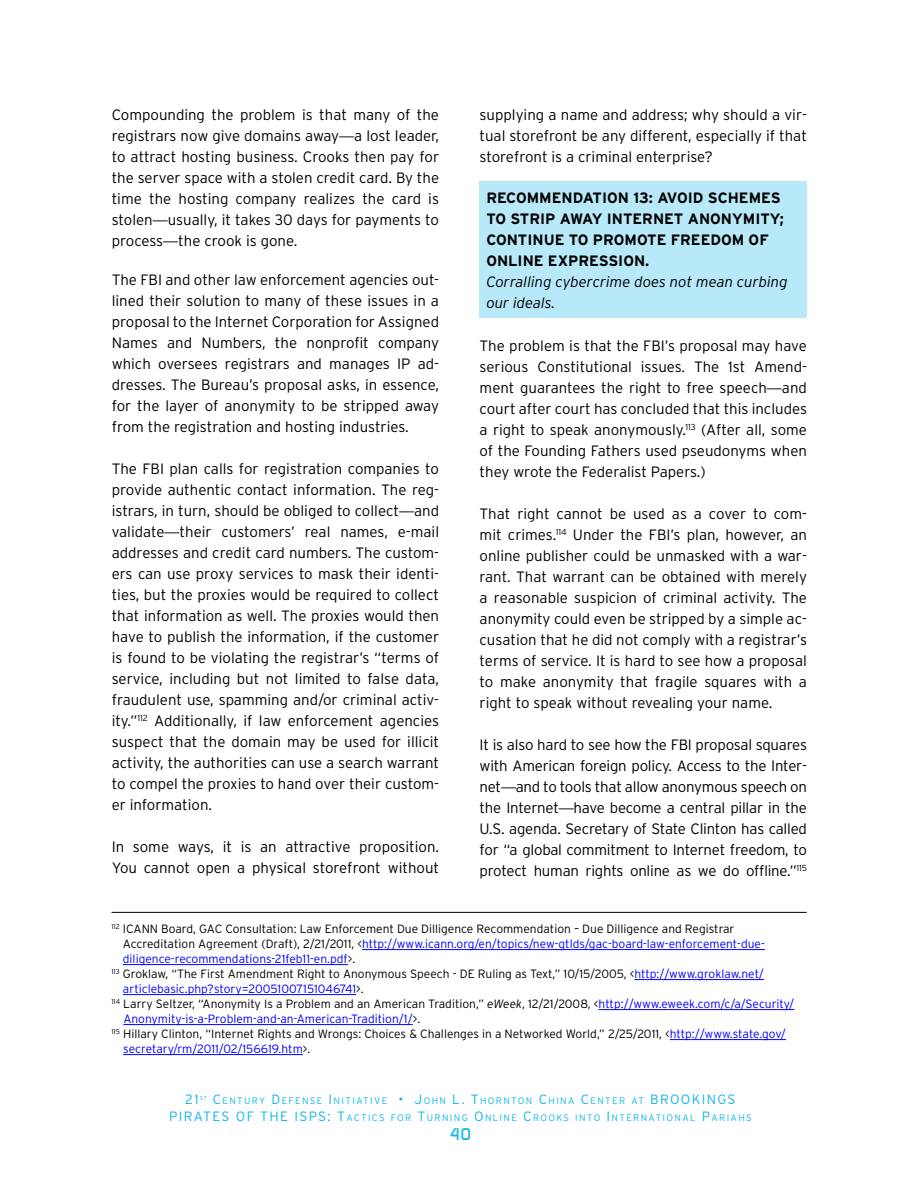
<style>
.page{position:relative;width:918px;height:1188px;background:#fff}
.page>*{position:absolute;margin:0;border:0;box-sizing:border-box;transform-origin:0 0}
.t1{font:500 16.5px "Digital";color:#13b5ea}
.t2{font:300 15px/21px "Interstate";color:#000;text-align:justify}
.t3{font:700 15px/21px "Interstate";color:#000}
.t4{font:italic 300 15px/21px "Interstate";color:#000}
.t5{font:300 13.5px "Interstate";color:#13b5ea}
.t6{font:300 12px "Interstate";color:#000}
.t7{font:300 12px "Interstate";color:#00f}
.t8{font:300 9.45px/16.2px "Interstate";letter-spacing:.145em;color:#13b5ea}
.t9{font:300 5.55px "Interstate";color:#13b5ea}
.s1{font-family:"Helvetica Neue"}
.s2{color:#000}
.s3{color:#00f}
.s4{font-style:italic}
.s5{font-size:13.5px}
</style>
<div class="page">
<div style="left:480px;top:181px;width:327px;height:136px;background:#b8e9f9"></div>
<hr style="left:111px;top:912px;width:696px;height:1px;background:#000">
<hr style="left:362px;top:949px;width:403px;height:1px;background:#00f">
<hr style="left:123px;top:964px;width:225px;height:1px;background:#00f">
<hr style="left:634px;top:979px;width:130px;height:1px;background:#00f">
<hr style="left:123px;top:994px;width:233px;height:1px;background:#00f">
<hr style="left:599px;top:1009px;width:195px;height:1px;background:#00f">
<hr style="left:123px;top:1024px;width:290px;height:1px;background:#00f">
<hr style="left:670px;top:1039px;width:116px;height:1px;background:#00f">
<hr style="left:123px;top:1054px;width:180px;height:1px;background:#00f">
<p class="t2" style="left:112px;top:104px;width:329px">Compounding the problem is that many of the registrars now give domains away<span class="s1">—</span>a lost leader, to attract hosting business. Crooks then pay for the server space with a stolen credit card. By the time the hosting company realizes the card is stolen<span class="s1">—</span>usually, it takes 30 days for payments to process<span class="s1">—</span>the crook is gone.</p>
<p class="t2" style="left:112px;top:269px;width:36px">The FBI</p>
<p class="t2" style="left:112px;top:269px;width:329px;text-indent:54px">and other law enforcement agencies out&shy;lined their solution to many of these issues in a proposal to the I nternet Corporation for Assigned Names and Numbers, the nonprofit company which oversees registrars and manages I P ad&shy;dresses. The Bureau’s proposal asks, in essence, for the layer of anonymity to be stripped away from the registration and hosting industries.</p>
<p class="t2" style="left:112px;top:458px;width:38px">The FBI</p>
<p class="t2" style="left:112px;top:458px;width:329px;text-indent:58px">plan calls for registration companies to provide authentic contact information. The reg&shy;istrars, in turn, should be obliged to collect<span class="s1">—</span>and validate<span class="s1">—</span>their customers’ real names, e-mail addresses and credit card numbers. The custom&shy;ers can use proxy services to mask their identi&shy;ties, but the proxies would be required to collect that information as well. The proxies would then have to publish the information, if the customer is found to be violating the registrar’s “terms of service, including but not limited to false data, fraudulent use, spamming and/or criminal activ&shy;ity.”<sup>112</sup> Additionally, if law enforcement agencies suspect that the domain may be used for illicit activity, the authorities can use a search warrant to compel the proxies to hand over their custom&shy;er information.</p>
<p class="t2" style="left:112px;top:836px;width:329px">I n some ways, it is an attractive proposition.<br>You cannot open a physical storefront without</p>
<p class="t2" style="left:480px;top:104px;width:329px">supplying a name and address; why should a vir&shy;tual storefront be any different, especially if that storefront is a criminal enterprise?</p>
<p class="t3" style="left:486px;top:187px;width:299px">RECOMMENDATION 13: AVOID SCHEMES<br>TO STRIP AWAY INTERNET ANONYMITY;<br>CONTINUE TO PROMOTE FREEDOM OF<br>ONLINE EXPRESSION.</p>
<p class="t4" style="left:486px;top:271px;width:303px">Corralling cybercrime does not mean curbing our ideals.</p>
<p class="t2" style="left:480px;top:335px;width:329px">The problem is that the FBI ’s proposal may have serious Constitutional issues. The 1st Amend&shy;ment guarantees the right to free speech<span class="s1">—</span>and court after court has concluded that this includes a right to speak anonymously.<sup>113</sup> (After all, some of the Founding Fathers used pseudonyms when they wrote the Federalist Papers.)</p>
<p class="t2" style="left:480px;top:503px;width:329px">That right cannot be used as a cover to com&shy;mit crimes.<sup>114</sup> U nder the FBI ’s plan, however, an online publisher could be unmasked with a war&shy;rant. That warrant can be obtained with merely a reasonable suspicion of criminal activity. The anonymity could even be stripped by a simple ac&shy;cusation that he did not comply with a registrar’s terms of service. It is hard to see how a proposal to make anonymity that fragile squares with a right to speak without revealing your name.</p>
<p class="t2" style="left:480px;top:734px;width:199px">It is also hard to see how the FBI</p>
<p class="t2" style="left:480px;top:734px;width:329px;text-indent:216px">proposal squares with American foreign policy. Access to the I nter&shy;net<span class="s1">—</span>and to tools that allow anonymous speech on the I nternet<span class="s1">—</span>have become a central pillar in the U.S. agenda. Secretary of State Clinton has called for “a global commitment to I nternet freedom, to protect human rights online as we do offline.”<sup>115</sup></p>
<p class="t6" style="left:111px;top:922px;width:625px"><sup>112</sup> ICANN Board, GAC Consultation: Law Enforcement Due Dilligence Recommendation – Due Dilligence and Registrar</p>
<p class="t7" style="left:123px;top:937px;width:643px"><span class="s2">Accreditation Agreement (Draft), 2/21/2011, &lt;</span>http://www.icann.org/en/topics/new-gtlds/gac-board-law-enforcement-due-</p>
<p class="t7" style="left:123px;top:952px;width:234px">diligence-recommendations-21feb11-en.pdf<span class="s2">&gt;.</span></p>
<p class="t6" style="left:111px;top:967px;width:654px"><sup>113</sup> Groklaw, “The First Amendment Right to Anonymous Speech - DE Ruling as Text,” 10/15/2005, &lt;<span class="s3">http://www.groklaw.net/</span></p>
<p class="t7" style="left:123px;top:982px;width:242px">articlebasic.php?story=20051007151046741<span class="s2">&gt;.</span></p>
<p class="t6" style="left:111px;top:997px;width:684px"><sup>114</sup> Larry Seltzer, “Anonymity Is a Problem and an American Tradition,” <span class="s4">eWeek</span>, 12/21/2008, &lt;<span class="s3">http://www.eweek.com/c/a/Security/</span></p>
<p class="t7" style="left:123px;top:1012px;width:298px">Anonymity-is-a-Problem-and-an-American-Tradition/1/<span class="s2">&gt;.</span></p>
<p class="t6" style="left:111px;top:1027px;width:676px"><sup>115</sup> H illary Clinton, “I nternet Rights and Wrongs: Choices &amp; Challenges in a Networked World,” 2/25/2011, &lt;<span class="s3">http://www.state.gov/</span></p>
<p class="t7" style="left:123px;top:1042px;width:189px">secretary/rm/2011/02/156619.htm<span class="s2">&gt;.</span></p>
<p class="t8" style="left:169px;top:1093px;width:584px;text-indent:44px"><span class="s5">C</span>ENTURY <span class="s5">D</span>EFENSE <span class="s5">I</span>NITIATIVE <span class="s5">• J</span>OHN <span class="s5">L. T</span>HORNTON <span class="s5">C</span>HI NA <span class="s5">C</span>ENTER AT <span class="s5">Brookings<br>Pirates of the ISPs:</span> <span class="s5">T</span>ACTICS FOR <span class="s5">T</span>URNI NG <span class="s5">O</span> NLI NE <span class="s5">C</span>ROOKS I NTO <span class="s5">I</span>NTERNATI ONAL <span class="s5">P</span>ARIAHS</p>
<p class="t1" style="left:450px;top:1125px;width:23px">40</p>
<p class="t5" style="left:185px;top:1092px;width:15px">21</p>
<p class="t9" style="left:200px;top:1095px;width:9px">ST</p>
</div>
